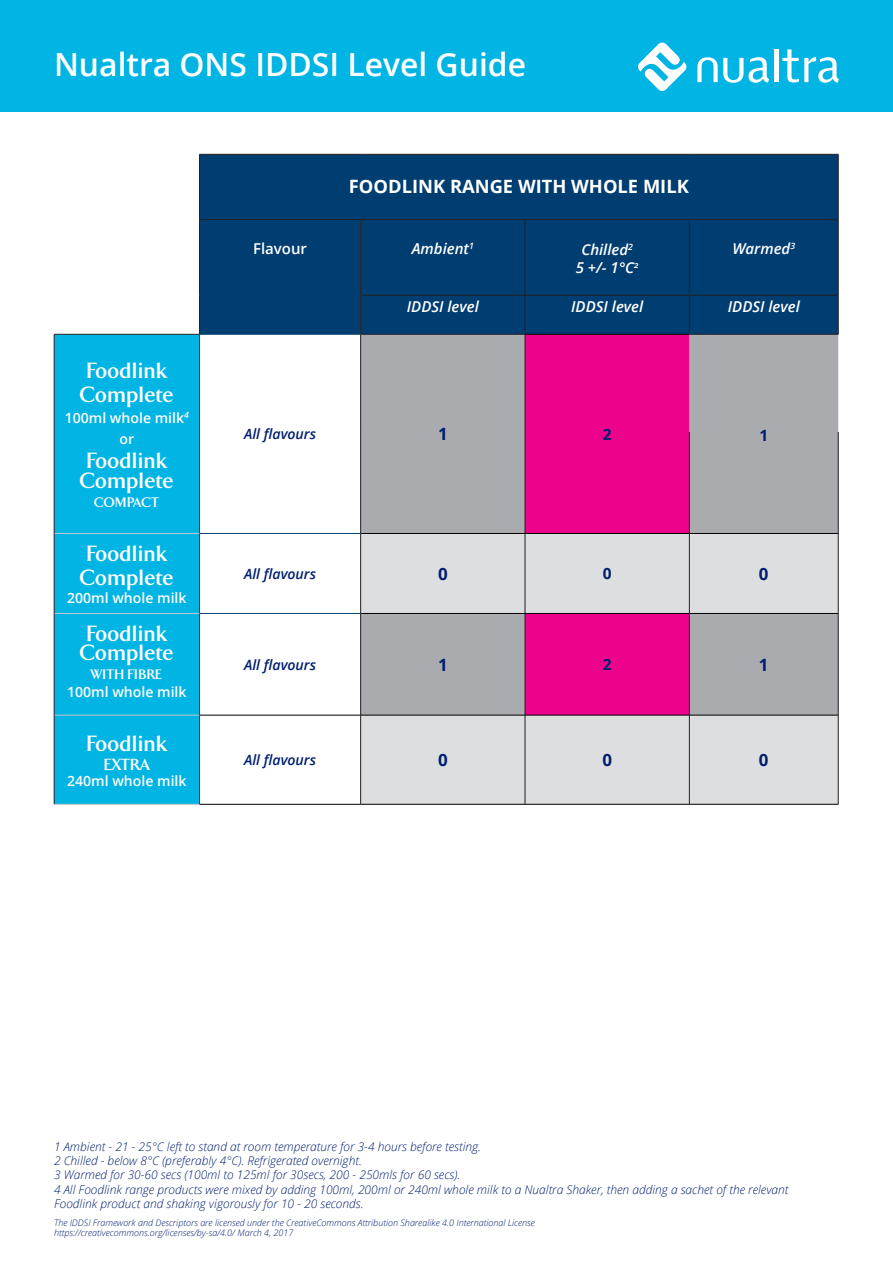
<style>
.page{position:relative;width:893px;height:1263px;background:#fff}
.page>*{position:absolute;margin:0;border:0;box-sizing:border-box;transform-origin:0 0}
.t1{font:600 31.8px "Open Sans";color:#fff}
.t2{font:700 22.5px "Arrow";color:#fff}
.t3{font:700 18.3px "Open Sans";color:#fff}
.t4{font:700 16.95px "Open Sans";color:#001f70}
.t5{font:700 16.5px "Arrow";color:#fff}
.t6{font:700 15.45px "Open Sans";color:#001f70}
.t7{font:italic 600 15px "Open Sans";color:#fff}
.t8{font:600 15px "Open Sans";color:#fff}
.t9{font:600 14.1px/21.1px "Open Sans";color:#fff;text-align:center}
.t10{font:italic 600 14.1px "Open Sans";color:#001f70}
.t11{font:700 14.1px "Arrow";color:#fff}
.t12{font:italic 300 12px "Open Sans";color:#001f70}
.t13{font:italic 300 9px "Open Sans";color:#001f70}
</style>
<div class="page">
<div style="left:200px;top:155px;width:638px;height:179px;background:#003d71"></div>
<div style="left:361px;top:220px;width:477px;height:114px;background:#003d71"></div>
<div style="left:55px;top:335px;width:144px;height:469px;background:#00b4e3"></div>
<svg style="left:200px;top:532px;width:160px;height:272px"></svg>
<div style="left:361px;top:335px;width:477px;height:198px;background:#aaabaf"></div>
<div style="left:526px;top:335px;width:163px;height:198px;background:#ed028c"></div>
<svg style="left:361px;top:534px;width:477px;height:270px;background:#d1b4c8"></svg>
<hr style="left:54px;top:533px;width:146px;height:1px;background:#bbc7d9">
<hr style="left:54px;top:613px;width:146px;height:1px;background:#bbc7d9">
<hr style="left:838px;top:154px;width:1px;height:65px;background:#231f20">
<hr style="left:361px;top:219px;width:164px;height:1px;background:#231f20">
<hr style="left:360px;top:220px;width:1px;height:75px;background:#231f20">
<hr style="left:525px;top:219px;width:164px;height:1px;background:#231f20">
<hr style="left:525px;top:220px;width:1px;height:75px;background:#231f20">
<hr style="left:689px;top:219px;width:149px;height:1px;background:#231f20">
<hr style="left:689px;top:220px;width:1px;height:75px;background:#231f20">
<hr style="left:838px;top:220px;width:1px;height:75px;background:#231f20">
<hr style="left:360px;top:295px;width:165px;height:1px;background:#231f20">
<hr style="left:360px;top:295px;width:1px;height:39px;background:#231f20">
<hr style="left:525px;top:295px;width:164px;height:1px;background:#231f20">
<hr style="left:525px;top:295px;width:1px;height:39px;background:#231f20">
<hr style="left:689px;top:295px;width:149px;height:1px;background:#231f20">
<hr style="left:689px;top:295px;width:1px;height:39px;background:#231f20">
<hr style="left:838px;top:295px;width:1px;height:39px;background:#231f20">
<hr style="left:199px;top:154px;width:162px;height:1px;background:#231f20">
<hr style="left:199px;top:154px;width:1px;height:65px;background:#231f20">
<hr style="left:361px;top:154px;width:164px;height:1px;background:#231f20">
<hr style="left:525px;top:154px;width:164px;height:1px;background:#231f20">
<hr style="left:689px;top:154px;width:149px;height:1px;background:#231f20">
<hr style="left:199px;top:219px;width:162px;height:1px;background:#231f20">
<hr style="left:199px;top:220px;width:1px;height:75px;background:#231f20">
<hr style="left:199px;top:295px;width:1px;height:39px;background:#231f20">
<hr style="left:54px;top:715px;width:146px;height:1px;background:#c5c6c8">
<hr style="left:54px;top:804px;width:146px;height:1px;background:#c5c6c8">
<hr style="left:54px;top:334px;width:145px;height:1px;background:#231f20">
<hr style="left:54px;top:334px;width:1px;height:98px;background:#231f20">
<hr style="left:54px;top:432px;width:1px;height:101px;background:#231f20">
<hr style="left:54px;top:533px;width:1px;height:80px;background:#231f20">
<hr style="left:54px;top:613px;width:1px;height:102px;background:#231f20">
<hr style="left:54px;top:715px;width:1px;height:89px;background:#231f20">
<hr style="left:360px;top:334px;width:1px;height:98px;background:#231f20">
<hr style="left:525px;top:334px;width:1px;height:98px;background:#231f20">
<hr style="left:360px;top:432px;width:1px;height:101px;background:#231f20">
<hr style="left:525px;top:432px;width:1px;height:101px;background:#231f20">
<hr style="left:689px;top:432px;width:1px;height:101px;background:#231f20">
<hr style="left:838px;top:432px;width:1px;height:101px;background:#231f20">
<hr style="left:360px;top:533px;width:1px;height:80px;background:#231f20">
<hr style="left:525px;top:534px;width:1px;height:79px;background:#231f20">
<hr style="left:689px;top:534px;width:1px;height:79px;background:#231f20">
<hr style="left:360px;top:613px;width:1px;height:102px;background:#231f20">
<hr style="left:525px;top:614px;width:1px;height:101px;background:#231f20">
<hr style="left:689px;top:614px;width:1px;height:101px;background:#231f20">
<hr style="left:838px;top:614px;width:1px;height:101px;background:#231f20">
<hr style="left:360px;top:715px;width:1px;height:89px;background:#231f20">
<hr style="left:525px;top:715px;width:1px;height:89px;background:#231f20">
<hr style="left:689px;top:715px;width:1px;height:89px;background:#231f20">
<hr style="left:838px;top:715px;width:1px;height:89px;background:#231f20">
<hr style="left:525px;top:334px;width:164px;height:1px;background:#000">
<hr style="left:361px;top:533px;width:164px;height:1px;background:#000">
<hr style="left:525px;top:533px;width:164px;height:1px;background:#000">
<hr style="left:689px;top:533px;width:149px;height:1px;background:#000">
<hr style="left:361px;top:613px;width:164px;height:1px;background:#000">
<hr style="left:525px;top:613px;width:164px;height:1px;background:#000">
<hr style="left:689px;top:613px;width:149px;height:1px;background:#000">
<hr style="left:200px;top:715px;width:161px;height:1px;background:#000">
<hr style="left:361px;top:715px;width:164px;height:1px;background:#000">
<hr style="left:525px;top:715px;width:164px;height:1px;background:#000">
<hr style="left:689px;top:715px;width:149px;height:1px;background:#000">
<hr style="left:200px;top:804px;width:161px;height:1px;background:#000">
<hr style="left:361px;top:804px;width:164px;height:1px;background:#000">
<hr style="left:525px;top:804px;width:164px;height:1px;background:#000">
<hr style="left:689px;top:804px;width:149px;height:1px;background:#000">
<hr style="left:200px;top:533px;width:160px;height:1px;background:#0a426f">
<hr style="left:200px;top:613px;width:160px;height:1px;background:#0a426f">
<hr style="left:199px;top:334px;width:162px;height:1px;background:#0a426f">
<hr style="left:199px;top:334px;width:1px;height:98px;background:#0a426f">
<hr style="left:199px;top:432px;width:1px;height:101px;background:#0a426f">
<hr style="left:361px;top:334px;width:164px;height:1px;background:#231f20">
<hr style="left:838px;top:534px;width:1px;height:79px;background:#231f20">
<hr style="left:199px;top:534px;width:1px;height:79px;background:#0a426f">
<hr style="left:199px;top:614px;width:1px;height:101px;background:#0a426f">
<hr style="left:199px;top:715px;width:1px;height:89px;background:#0a426f">
<hr style="left:689px;top:334px;width:149px;height:1px;background:#231f20">
<div style="left:0;top:0;width:893px;height:112px;background:#00b4e3"></div>
<svg style="left:697px;top:57px;width:72px;height:26px"></svg>
<hr style="left:774px;top:49px;width:4px;height:33px;background:#fff">
<svg style="left:782px;top:49px;width:57px;height:34px"></svg>
<svg style="left:638px;top:43px;width:49px;height:48px"></svg>
<p class="t1" style="left:54px;top:43px;width:474px">Nualtra ONS IDDSI Level Guide</p>
<p class="t3" style="left:349px;top:173px;width:342px">FOODLINK RANGE WITH WHOLE MILK</p>
<p class="t8" style="left:253px;top:238px;width:56px">Flavour</p>
<p class="t7" style="left:412px;top:238px;width:64px">Ambient<sup>1</sup></p>
<p class="t7" style="left:581px;top:239px;width:53px">Chilled<sup>2</sup></p>
<p class="t7" style="left:576px;top:257px;width:65px">5 +/- 1°C<sup>2</sup></p>
<p class="t7" style="left:732px;top:238px;width:64px">Warmed<sup>3</sup></p>
<p class="t2" style="left:86px;top:357px;width:82px">Foodlink</p>
<p class="t2" style="left:80px;top:381px;width:96px">Complete</p>
<p class="t9" style="left:65px;top:407px;width:126px">100ml whole milk<sup>4 </sup>or</p>
<p class="t2" style="left:86px;top:448px;width:82px">Foodlink</p>
<p class="t2" style="left:80px;top:468px;width:96px">Complete</p>
<p class="t11" style="left:94px;top:495px;width:67px">COMPACT</p>
<p class="t2" style="left:86px;top:541px;width:82px">Foodlink</p>
<p class="t2" style="left:80px;top:565px;width:96px">Complete</p>
<p class="t9" style="left:67px;top:587px;width:121px">200ml whole milk</p>
<p class="t2" style="left:86px;top:621px;width:82px">Foodlink</p>
<p class="t2" style="left:80px;top:640px;width:96px">Complete</p>
<p class="t11" style="left:91px;top:666px;width:73px">WITH FIBRE</p>
<p class="t9" style="left:67px;top:681px;width:121px">100ml whole milk</p>
<p class="t2" style="left:86px;top:731px;width:82px">Foodlink</p>
<p class="t5" style="left:104px;top:756px;width:48px">EXTRA</p>
<p class="t9" style="left:67px;top:770px;width:121px">240ml whole milk</p>
<p class="t7" style="left:407px;top:297px;width:73px">IDDSI level</p>
<p class="t7" style="left:571px;top:297px;width:73px">IDDSI level</p>
<p class="t7" style="left:728px;top:297px;width:73px">IDDSI level</p>
<p class="t10" style="left:244px;top:424px;width:73px">All flavours</p>
<p class="t4" style="left:438px;top:422px;width:11px">1</p>
<p class="t6" style="left:603px;top:423px;width:10px">2</p>
<p class="t6" style="left:759px;top:425px;width:10px">1</p>
<p class="t10" style="left:244px;top:564px;width:73px">All flavours</p>
<p class="t4" style="left:438px;top:562px;width:11px">0</p>
<p class="t6" style="left:603px;top:563px;width:10px">0</p>
<p class="t4" style="left:759px;top:562px;width:11px">0</p>
<p class="t10" style="left:244px;top:655px;width:73px">All flavours</p>
<p class="t4" style="left:438px;top:653px;width:11px">1</p>
<p class="t6" style="left:603px;top:654px;width:10px">2</p>
<p class="t4" style="left:759px;top:653px;width:11px">1</p>
<p class="t10" style="left:244px;top:750px;width:73px">All flavours</p>
<p class="t4" style="left:438px;top:748px;width:11px">0</p>
<p class="t4" style="left:602px;top:748px;width:11px">0</p>
<p class="t4" style="left:759px;top:748px;width:11px">0</p>
<p class="t12" style="left:54px;top:1138px;width:429px">1 Ambient - 21 - 25°C left to stand at room temperature for 3-4 hours before testing.</p>
<p class="t12" style="left:54px;top:1152px;width:309px">2 Chilled - below 8°C (preferably 4°C). Refrigerated overnight.</p>
<p class="t12" style="left:54px;top:1167px;width:408px">3 Warmed for 30-60 secs (100ml to 125ml for 30secs, 200 - 250mls for 60 secs).</p>
<p class="t12" style="left:54px;top:1181px;width:736px">4 All Foodlink range products were mixed by adding 100ml, 200ml or 240ml whole milk to a Nualtra Shaker, then adding a sachet of the relevant</p>
<p class="t12" style="left:54px;top:1195px;width:311px">Foodlink product and shaking vigorously for 10 - 20 seconds.</p>
<p class="t13" style="left:54px;top:1216px;width:482px">The IDDSI Framework and Descriptors are licensed under the CreativeCommons Attribution Sharealike 4.0 International License</p>
<p class="t13" style="left:54px;top:1227px;width:241px">https://creativecommons.org/licenses/by-sa/4.0/ March 4, 2017</p>
</div>
